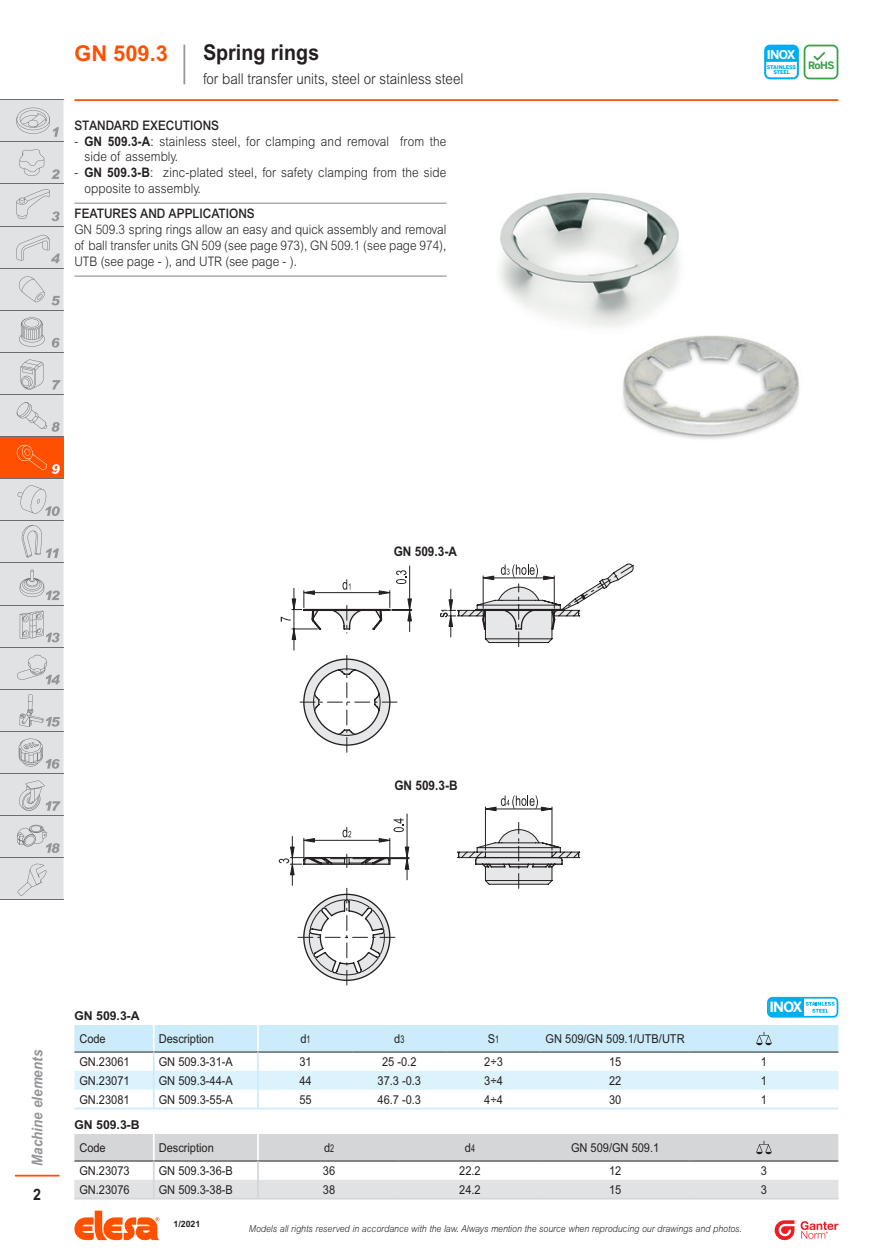
<style>
.page{position:relative;width:888px;height:1260px;background:#fff}
.page>*{position:absolute;margin:0;border:0;box-sizing:border-box;transform-origin:0 0}
.subtitle_1L{font:700 21.88px "Arial MT Std";color:#231f20;scale:.9 1}
.series{font:700 21.88px "Arial MT Std";color:#ff5000}
.t1{font:700 15.75px "Arial MT Std";color:#231f20;scale:.9 1}
.subtitle_2L{font:300 14.88px "Arial MT Std";color:#231f20;scale:.9 1}
.t2{font:italic 700 14.88px "Arial MT Std";color:#939598;scale:.9 1}
.t3{font:700 14px "Benton Sans";color:#fff}
.descriptionlast{font:300 13.12px/15.8px "Arial MT Std";letter-spacing:.01em;color:#231f20;scale:.9 1}
.titlefirst{font:500 13.12px "Arial MT Std";color:#231f20;scale:.9 1}
.box_ancorato_immagin{font:700 13.12px "Arial";color:#231f20;scale:.9 1}
.code{font:12.25px "Arial MT Std";color:#231f20;scale:.9 1}
.normal_C{font:12.25px "Arial MT Std";color:#231f20;scale:.9 1}
.bold_C{font:12.25px "Arial MT Std";color:#231f20;scale:.9 1}
.bold_L{font:12.25px "Arial MT Std";color:#231f20;scale:.9 1}
.Table_e_pp{font:700 12.25px "Arial MT Std";color:#231f20}
.t4{font:700 12.08px "Benton Sans";color:#fff}
.t5{font:700 10.15px "Benton Sans";color:#399f47}
.t6{font:italic 300 9.62px "Arial MT Std";color:#231f20;scale:.9 1}
.t7{font:700 8.75px "Arial MT Std";color:#231f20}
.t8{font:900 5.08px/4.9px "Benton Sans";letter-spacing:-.005em;color:#00aeef;text-align:center}
.s1{font-weight:700}
.s2{font-size:10.67px}
</style>
<div class="page">
<svg style="left:74px;top:1211px;width:85px;height:29px"></svg>
<svg style="left:775px;top:1220px;width:19px;height:20px"></svg>
<svg style="left:801px;top:1221px;width:37px;height:18px"></svg>
<hr style="left:74px;top:99px;width:764px;height:2px;background:#ff5000">
<hr style="left:0;top:99px;width:63px;height:1px;background:#6c6d70">
<hr style="left:0;top:900px;width:63px;height:1px;background:#6c6d70">
<svg style="left:0;top:100px;width:63px;height:800px;background:#dad2d0"></svg>
<hr style="left:15px;top:1175px;width:45px;height:2px;background:#ff5000">
<hr style="left:183px;top:45px;width:2px;height:39px;background:#939598">
<svg style="left:764px;top:45px;width:74px;height:34px"></svg>
<hr style="left:74px;top:203px;width:372px;height:1px;background:#808285">
<hr style="left:74px;top:276px;width:372px;height:1px;background:#808285">
<img style="left:500px;top:192px;width:300px;height:248px">
<svg style="left:303px;top:886px;width:217px;height:96px"></svg>
<svg style="left:279px;top:563px;width:355px;height:323px"></svg>
<svg style="left:767px;top:997px;width:71px;height:21px"></svg>
<svg style="left:74px;top:1025px;width:764px;height:84px"></svg>
<hr style="left:74px;top:1198px;width:80px;height:2px;background:#d5d6d8">
<hr style="left:154px;top:1198px;width:104px;height:2px;background:#d5d6d8">
<hr style="left:258px;top:1198px;width:141px;height:2px;background:#d5d6d8">
<hr style="left:399px;top:1198px;width:142px;height:2px;background:#d5d6d8">
<hr style="left:541px;top:1198px;width:149px;height:2px;background:#d5d6d8">
<hr style="left:690px;top:1198px;width:148px;height:2px;background:#d5d6d8">
<svg style="left:74px;top:1134px;width:764px;height:65px"></svg>
<p class="series" style="left:74px;top:40px;width:95px">GN 509.3</p>
<p class="subtitle_1L" style="left:203px;top:40px;width:130px">Spring rings</p>
<p class="subtitle_2L" style="left:203px;top:71px;width:291px">for ball transfer units, steel or stainless steel</p>
<p class="titlefirst" style="left:74px;top:118px;width:162px">STANDARD EXECUTIONS</p>
<p class="descriptionlast" style="left:84px;top:133px;width:404px;text-indent:-10px">- <span class="s1">GN 509.3-A</span>: stainless steel, for clamping and removal from the side of assembly.</p>
<p class="descriptionlast" style="left:84px;top:165px;width:404px;text-indent:-10px">- <span class="s1">GN 509.3-B</span>: zinc-plated steel, for safety clamping from the side opposite to assembly.</p>
<p class="titlefirst" style="left:74px;top:206px;width:202px">FEATURES AND APPLICATIONS</p>
<p class="descriptionlast" style="left:74px;top:222px;width:415px;text-align:justify">GN 509.3 spring rings allow an easy and quick assembly and removal of ball transfer units GN 509 (see page 973), GN 509.1 (see page 974), UTB (see page - ), and UTR (see page - ).</p>
<p class="t4" style="left:767px;top:48px;width:30px">INOX</p>
<p class="t8" style="left:767px;top:65px;width:31px">STAINLESS<br>STEEL</p>
<p class="t5" style="left:808px;top:59px;width:28px">RoHS</p>
<p class="box_ancorato_immagin" style="left:394px;top:542px;width:72px">GN 509.3-A</p>
<p class="box_ancorato_immagin" style="left:394px;top:777px;width:72px">GN 509.3-B</p>
<p class="t2" style="left:29px;top:1166px;width:130px;rotate:-90deg">Machine elements</p>
<p class="t1" style="left:33px;top:1186px;width:10px">2</p>
<p class="t3" style="left:769px;top:999px;width:35px">INOX</p>
<p class="Table_e_pp" style="left:74px;top:1009px;width:67px">GN 509.3-A</p>
<p class="bold_L" style="left:79px;top:1032px;width:31px">Code</p>
<p class="bold_L" style="left:159px;top:1032px;width:63px">Description</p>
<p class="bold_C" style="left:300px;top:1032px;width:13px">d<span class="s2">1</span></p>
<p class="bold_C" style="left:394px;top:1032px;width:13px">d<span class="s2">3</span></p>
<p class="bold_C" style="left:488px;top:1032px;width:14px">S<span class="s2">1</span></p>
<p class="bold_C" style="left:546px;top:1032px;width:156px">GN 509/GN 509.1/UTB/UTR</p>
<p class="code" style="left:79px;top:1055px;width:57px">GN.23061</p>
<p class="code" style="left:159px;top:1055px;width:84px">GN 509.3-31-A</p>
<p class="normal_C" style="left:299px;top:1055px;width:15px">31</p>
<p class="normal_C" style="left:382px;top:1055px;width:40px">25 -0.2</p>
<p class="normal_C" style="left:484px;top:1055px;width:22px">2÷3</p>
<p class="normal_C" style="left:609px;top:1055px;width:15px">15</p>
<p class="normal_C" style="left:761px;top:1055px;width:8px">1</p>
<p class="code" style="left:79px;top:1073px;width:57px">GN.23071</p>
<p class="code" style="left:159px;top:1073px;width:84px">GN 509.3-44-A</p>
<p class="normal_C" style="left:299px;top:1073px;width:15px">44</p>
<p class="normal_C" style="left:378px;top:1073px;width:50px">37.3 -0.3</p>
<p class="normal_C" style="left:484px;top:1073px;width:22px">3÷4</p>
<p class="normal_C" style="left:609px;top:1073px;width:15px">22</p>
<p class="normal_C" style="left:761px;top:1073px;width:8px">1</p>
<p class="code" style="left:79px;top:1092px;width:57px">GN.23081</p>
<p class="code" style="left:159px;top:1092px;width:84px">GN 509.3-55-A</p>
<p class="normal_C" style="left:299px;top:1092px;width:15px">55</p>
<p class="normal_C" style="left:378px;top:1092px;width:50px">46.7 -0.3</p>
<p class="normal_C" style="left:484px;top:1092px;width:22px">4÷4</p>
<p class="normal_C" style="left:609px;top:1092px;width:15px">30</p>
<p class="normal_C" style="left:761px;top:1092px;width:8px">1</p>
<p class="Table_e_pp" style="left:74px;top:1118px;width:67px">GN 509.3-B</p>
<p class="bold_L" style="left:79px;top:1141px;width:31px">Code</p>
<p class="bold_L" style="left:159px;top:1141px;width:63px">Description</p>
<p class="bold_C" style="left:324px;top:1141px;width:13px">d<span class="s2">2</span></p>
<p class="bold_C" style="left:465px;top:1141px;width:13px">d<span class="s2">4</span></p>
<p class="bold_C" style="left:571px;top:1141px;width:100px">GN 509/GN 509.1</p>
<p class="code" style="left:79px;top:1164px;width:57px">GN.23073</p>
<p class="code" style="left:159px;top:1164px;width:84px">GN 509.3-36-B</p>
<p class="normal_C" style="left:323px;top:1164px;width:15px">36</p>
<p class="normal_C" style="left:459px;top:1164px;width:25px">22.2</p>
<p class="normal_C" style="left:609px;top:1164px;width:15px">12</p>
<p class="normal_C" style="left:761px;top:1164px;width:8px">3</p>
<p class="code" style="left:79px;top:1182px;width:57px">GN.23076</p>
<p class="code" style="left:159px;top:1182px;width:84px">GN 509.3-38-B</p>
<p class="normal_C" style="left:323px;top:1182px;width:15px">38</p>
<p class="normal_C" style="left:459px;top:1182px;width:25px">24.2</p>
<p class="normal_C" style="left:609px;top:1182px;width:15px">15</p>
<p class="normal_C" style="left:761px;top:1182px;width:8px">3</p>
<p class="t7" style="left:174px;top:1218px;width:28px">1/2021</p>
<p class="t6" style="left:249px;top:1224px;width:549px">Models all rights reserved in accordance with the law. Always mention the source when reproducing our drawings and photos.</p>
</div>
